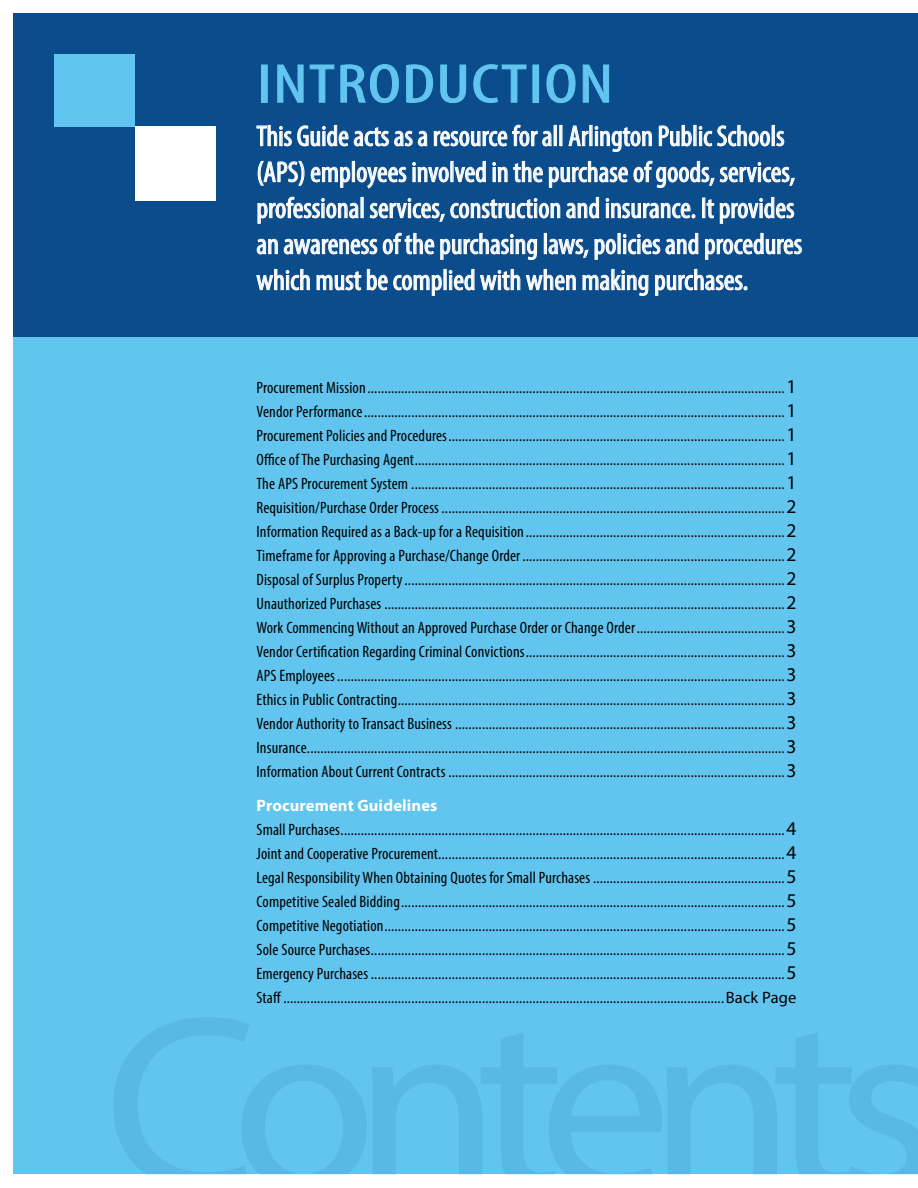
<style>
.page{position:relative;width:918px;height:1188px;background:#fff}
.page>*{position:absolute;margin:0;border:0;box-sizing:border-box;transform-origin:0 0}
.t1{font:condensed 55.2px "Myriad Pro";color:#61c5ef;scale:1.33 1}
.t2{font:condensed 29.25px/36px "Myriad Pro";color:#fff}
.t3{font:condensed 16.5px/24px "Myriad Pro";letter-spacing:.01em;color:#000;text-align:justify}
.s1{font-stretch:normal;font-size:19.5px}
.s2{font-weight:700;font-stretch:normal;color:#fff}
.s3{font-stretch:normal}
</style>
<div class="page">
<div style="left:14px;top:14px;width:904px;height:1160px;background:#61c5ef"></div>
<div style="left:14px;top:14px;width:904px;height:324px;background:#0b4c8d"></div>
<div style="left:261px;top:64px;width:7px;height:39px;border:1px solid #61c5ef"></div>
<svg style="left:277px;top:64px;width:122px;height:40px"></svg>
<svg style="left:406px;top:64px;width:28px;height:39px"></svg>
<svg style="left:440px;top:64px;width:27px;height:40px"></svg>
<svg style="left:473px;top:64px;width:54px;height:39px"></svg>
<div style="left:532px;top:64px;width:7px;height:39px;border:1px solid #61c5ef"></div>
<svg style="left:546px;top:64px;width:30px;height:40px"></svg>
<svg style="left:582px;top:64px;width:28px;height:39px"></svg>
<svg style="left:256px;top:124px;width:546px;height:172px"></svg>
<div style="left:135px;top:127px;width:81px;height:74px;background:#fff"></div>
<div style="left:54px;top:54px;width:81px;height:73px;background:#61c5ef"></div>
<h1 class="t1" style="left:257px;top:51px;width:36px">Introduction</h1>
<p class="t2" style="left:256px;top:118px;width:547px">This Guide acts as a resource for all Arlington Public Schools (APS) employees involved in the purchase of goods, services, professional services, construction and insurance. It provides an awareness of the purchasing laws, policies and procedures which must be complied with when making purchases.</p>
<p class="t3" style="left:256px;top:375px;width:542px">Procurement Mission............................................................................................................................<span class="s1">1<br></span>Vendor Performance.............................................................................................................................<span class="s1">1<br></span>Procurement Policies and Procedures....................................................................................................<span class="s1">1<br></span>Office of The Purchasing Agent..............................................................................................................<span class="s1">1<br></span>The APS Procurement System ...............................................................................................................<span class="s1">1<br></span>Requisition/Purchase Order Process ......................................................................................................<span class="s1">2<br></span>Information Required as a Back-up for a Requisition.............................................................................<span class="s1">2<br></span>Timeframe for Approving a Purchase/Change Order..............................................................................<span class="s1">2<br></span>Disposal of Surplus Property.................................................................................................................<span class="s1">2<br></span>Unauthorized Purchases .......................................................................................................................<span class="s1">2<br></span>Work Commencing Without an Approved Purchase Order or Change Order............................................<span class="s1">3<br></span>Vendor Certification Regarding Criminal Convictions.............................................................................<span class="s1">3<br></span>APS Employees.....................................................................................................................................<span class="s1">3<br></span>Ethics in Public Contracting...................................................................................................................<span class="s1">3<br></span>Vendor Authority to Transact Business ..................................................................................................<span class="s1">3<br></span>Insurance..............................................................................................................................................<span class="s1">3<br></span>Information About Current Contracts ....................................................................................................<span class="s1">3</span></p>
<p class="t3" style="left:256px;top:794px;width:542px;text-align:left"><span class="s2">Procurement Guidelines<br></span>Small Purchases....................................................................................................................................<span class="s1">4<br></span>Joint and Cooperative Procurement.......................................................................................................<span class="s1">4<br></span>Legal Responsibility When Obtaining Quotes for Small Purchases .........................................................<span class="s1">5<br></span>Competitive Sealed Bidding..................................................................................................................<span class="s1">5<br></span>Competitive Negotiation.......................................................................................................................<span class="s1">5<br></span>Sole Source Purchases...........................................................................................................................<span class="s1">5<br></span>Emergency Purchases ...........................................................................................................................<span class="s1">5<br></span>Staff ...................................................................................................................................<span class="s3">Back Page</span></p>
</div>
